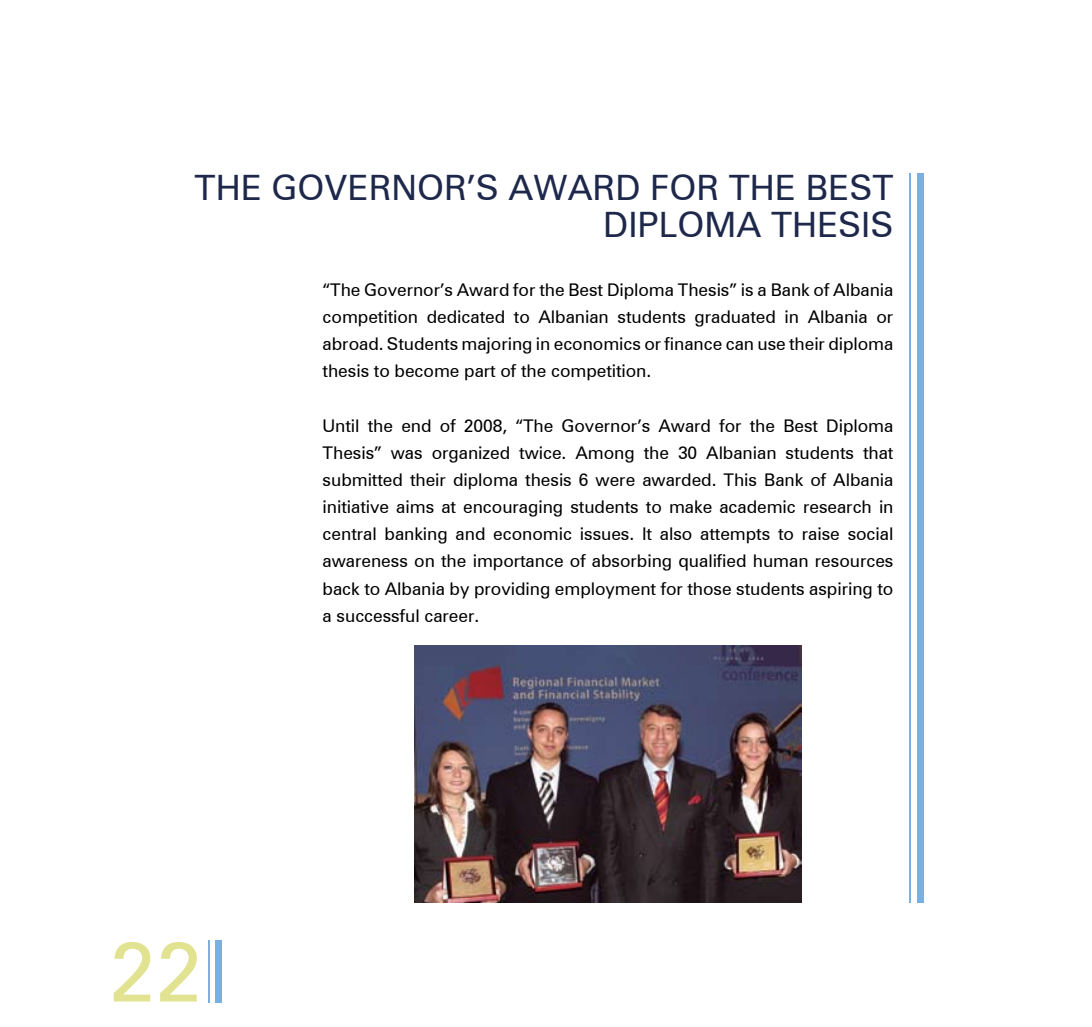
<style>
.page{position:relative;width:1092px;height:1027px;background:#fff}
.page>*{position:absolute;margin:0;border:0;box-sizing:border-box;transform-origin:0 0}
.t1{font:84px "Zurich BT";color:#e1e391}
.t2{font:35px/36.8px "Zurich BT";color:#1e284b;text-align:right}
.t3{font:17.5px/27.1px "Zurich BT";letter-spacing:-.005em;color:#000;text-align:justify}
</style>
<div class="page">
<div style="left:916px;top:174px;width:7px;height:729px;background:#7bafe0"></div>
<hr style="left:909px;top:174px;width:2px;height:729px;background:#7bafe0">
<div style="left:215px;top:940px;width:7px;height:62px;background:#7bafe0"></div>
<hr style="left:208px;top:940px;width:2px;height:62px;background:#7bafe0">
<img style="left:415px;top:645px;width:386px;height:258px">
<h2 class="t2" style="left:194px;top:169px;width:700px">The Governor’s Award for the Best<br>Diploma Thesis</h2>
<p class="t3" style="left:322px;top:276px;width:572px">“The Governor’s Award for the Best Diploma Thesis” is a Bank of Albania competition dedicated to Albanian students graduated in Albania or abroad. Students majoring in economics or finance can use their diploma thesis to become part of the competition.</p>
<p class="t3" style="left:322px;top:412px;width:572px">Until the end of 2008, “The Governor’s Award for the Best Diploma Thesis” was organized twice. Among the 30 Albanian students that submitted their diploma thesis 6 were awarded. This Bank of Albania initiative aims at encouraging students to make academic research in central banking and economic issues. It also attempts to raise social awareness on the importance of absorbing qualified human resources back to Albania by providing employment for those students aspiring to a successful career.</p>
<h1 class="t1" style="left:109px;top:920px;width:94px">22</h1>
</div>
